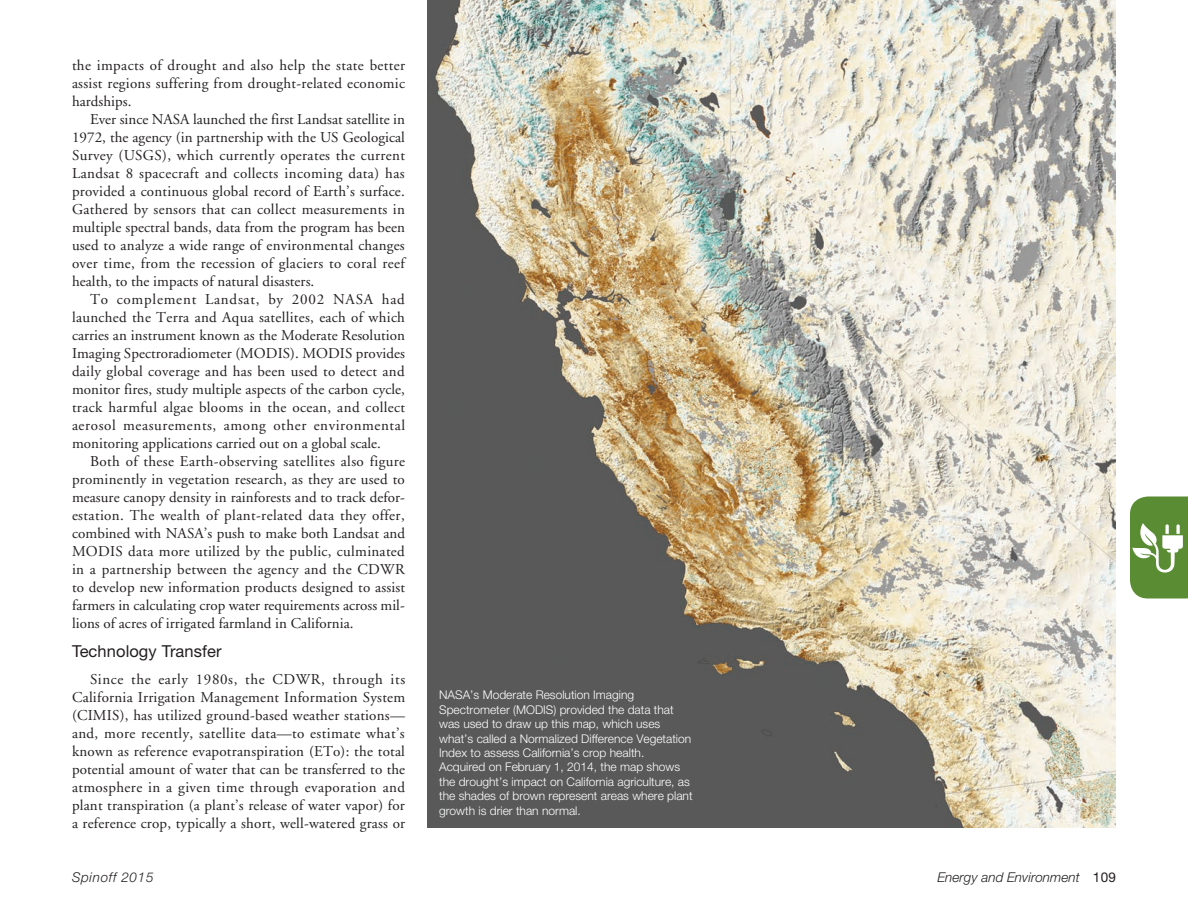
<style>
.page{position:relative;width:1188px;height:918px;background:#fff}
.page>*{position:absolute;margin:0;border:0;box-sizing:border-box;transform-origin:0 0}
.Subhead{font:16.5px "Helvetica Neue";letter-spacing:.005em;color:#231f20}
.t1{font:15px/18px "Adobe Garamond";letter-spacing:.005em;color:#231f20;text-align:justify}
.t2{font:italic 300 13.5px "Helvetica Neue";letter-spacing:.005em;color:#231f20}
.t3{font:italic 300 13.5px "Helvetica Neue";letter-spacing:.05em;color:#231f20}
.t4{font:300 12px/14.4px "Helvetica Neue";color:#fff}
.s1{font-weight:400;font-style:normal}
</style>
<div class="page">
<svg style="left:1130px;top:496px;width:58px;height:102px;background:#77a056"></svg>
<img style="left:428px;top:0;width:688px;height:828px">
<p class="t1" style="left:72px;top:56px;width:335px">the impacts of drought and also help the state better assist regions suffering from drought-related economic hardships.</p>
<p class="t1" style="left:72px;top:110px;width:334px;text-indent:18px">Ever since NASA launched the first Landsat satellite in 1972, the agency (in partnership with the US Geological Survey (USGS), which currently operates the current Landsat 8 spacecraft and collects incoming data) has provided a continuous global record of Earth’s surface.<br>Gathered by sensors that can collect measurements in multiple spectral bands, data from the program has been used to analyze a wide range of environmental changes over time, from the recession of glaciers to coral reef health, to the impacts of natural disasters.</p>
<p class="t1" style="left:72px;top:291px;width:335px;text-indent:18px">To complement Landsat, by 2002 NASA had launched the Terra and Aqua satellites, each of which carries an instrument known as the Moderate Resolution Imaging Spectroradiometer (MODIS). MODIS provides daily global coverage and has been used to detect and monitor fires, study multiple aspects of the carbon cycle, track harmful algae blooms in the ocean, and collect aerosol measurements, among other environmental monitoring applications carried out on a global scale.</p>
<p class="t1" style="left:72px;top:453px;width:335px;text-indent:18px">Both of these Earth-observing satellites also figure prominently in vegetation research, as they are used to measure canopy density in rainforests and to track defor&shy;estation. The wealth of plant-related data they offer, combined with NASA’s push to make both Landsat and MODIS data more utilized by the public, culminated in a partnership between the agency and the CDWR to develop new information products designed to assist farmers in calculating crop water requirements across mil&shy;lions of acres of irrigated farmland in California.</p>
<p class="Subhead" style="left:72px;top:641px;width:151px">Technology Transfer</p>
<p class="t1" style="left:72px;top:670px;width:335px;text-indent:18px">Since the early 1980s, the CDWR, through its California Irrigation Management Information System (CIMIS), has utilized ground-based weather stations— and, more recently, satellite data—to estimate what’s known as reference evapotranspiration (ETo): the total potential amount of water that can be transferred to the atmosphere in a given time through evaporation and plant transpiration (a plant’s release of water vapor) for a reference crop, typically a short, well-watered grass or</p>
<p class="t4" style="left:439px;top:688px;width:255px">NASA’s Moderate Resolution Imaging Spectrometer (MODIS) provided the data that was used to draw up this map, which uses what’s called a Normalized Difference Vegetation Index to assess California’s crop health.<br>Acquired on February 1, 2014, the map shows the drought’s impact on California agriculture, as the shades of brown represent areas where plant growth is drier than normal.</p>
<p class="t3" style="left:72px;top:869px;width:83px">Spinoff 2015</p>
<p class="t2" style="left:937px;top:869px;width:180px">Energy and Environment <span class="s1">109</span></p>
</div>
